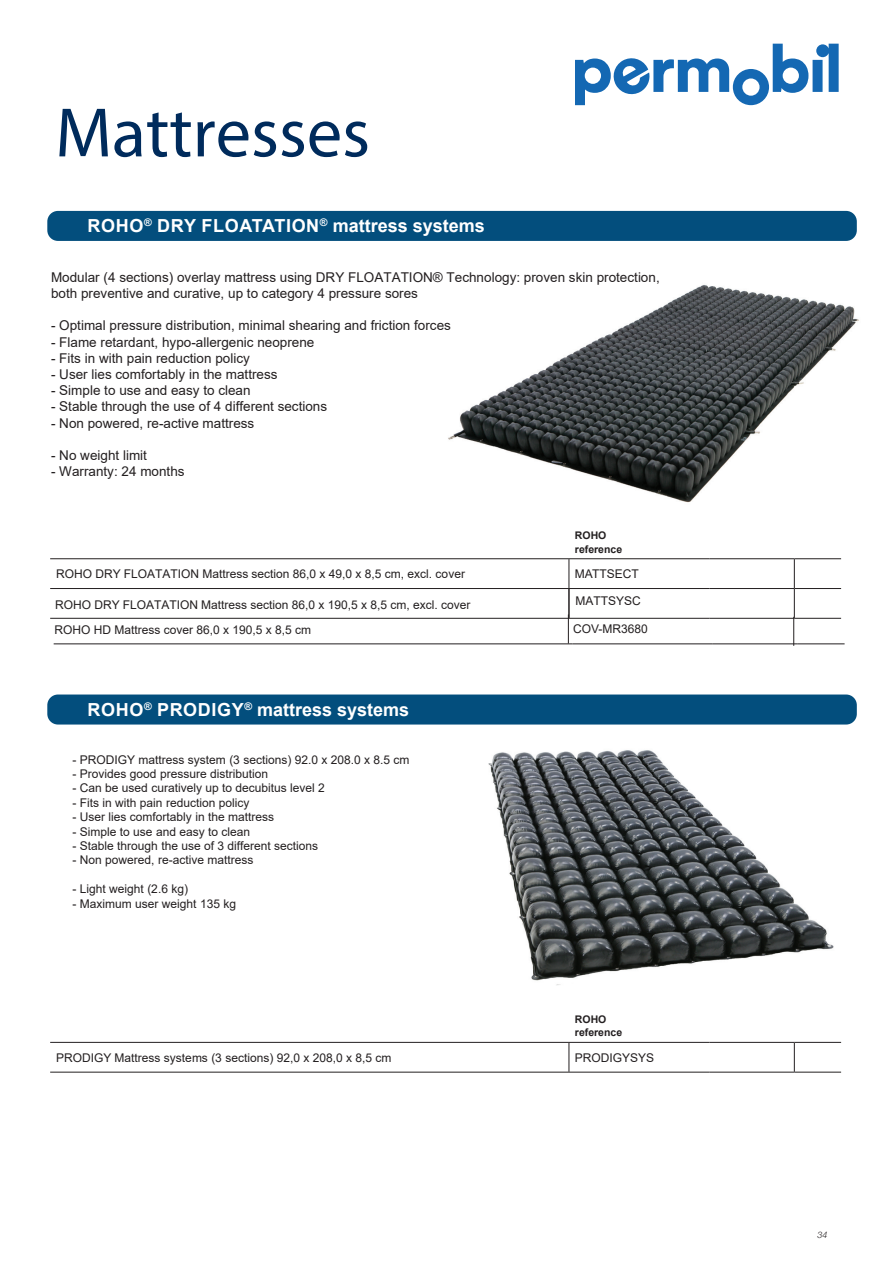
<style>
.page{position:relative;width:893px;height:1263px;background:#fff}
.page>*{position:absolute;margin:0;border:0;box-sizing:border-box;transform-origin:0 0}
.PRIJS_KOP_1{font:70.5px "Myriad Pro";color:#002b5c}
.PRIJS_-_kop_in_blauw{font:700 18px "Arial";letter-spacing:.035em;color:#fff}
.t1{font:13.5px/16.2px "Arial";color:#231f20}
.PRIJS_-_opsomming{font:12px "Arial";color:#231f20}
.PRIJSTABEL_-_content{font:12px "Arial";color:#231f20}
.PRIJSTABEL_-_kop_1{font:700 10.5px/13.5px "Arial";color:#231f20}
.t2{font:italic 9px "Helvetica Neue";color:#231f20}
.s1{font-style:inherit}
</style>
<div class="page">
<svg style="left:575px;top:44px;width:264px;height:61px"></svg>
<img style="left:448px;top:285px;width:411px;height:218px">
<img style="left:488px;top:750px;width:346px;height:235px">
<div style="left:47px;top:211px;width:810px;height:30px;background:#034e7d;border-radius:11px"></div>
<div style="left:47px;top:694px;width:810px;height:30px;background:#034e7d;border-radius:11px"></div>
<hr style="left:50px;top:558px;width:519px;height:1px;background:#231f20">
<hr style="left:569px;top:558px;width:140px;height:1px;background:#231f20">
<hr style="left:709px;top:558px;width:85px;height:1px;background:#231f20">
<hr style="left:794px;top:558px;width:47px;height:1px;background:#231f20">
<hr style="left:50px;top:588px;width:519px;height:1px;background:#231f20">
<hr style="left:569px;top:588px;width:140px;height:1px;background:#231f20">
<hr style="left:709px;top:588px;width:85px;height:1px;background:#231f20">
<hr style="left:794px;top:588px;width:47px;height:1px;background:#231f20">
<hr style="left:50px;top:618px;width:519px;height:1px;background:#231f20">
<hr style="left:569px;top:618px;width:140px;height:1px;background:#231f20">
<hr style="left:709px;top:618px;width:85px;height:1px;background:#231f20">
<hr style="left:794px;top:618px;width:47px;height:1px;background:#231f20">
<hr style="left:50px;top:1042px;width:519px;height:1px;background:#231f20">
<hr style="left:569px;top:1042px;width:140px;height:1px;background:#231f20">
<hr style="left:709px;top:1042px;width:85px;height:1px;background:#231f20">
<hr style="left:794px;top:1042px;width:47px;height:1px;background:#231f20">
<hr style="left:50px;top:1072px;width:519px;height:1px;background:#231f20">
<hr style="left:569px;top:1072px;width:140px;height:1px;background:#231f20">
<hr style="left:709px;top:1072px;width:85px;height:1px;background:#231f20">
<hr style="left:794px;top:1072px;width:47px;height:1px;background:#231f20">
<svg style="left:569px;top:1043px;width:1px;height:29px"></svg>
<svg style="left:794px;top:1043px;width:1px;height:29px"></svg>
<hr style="left:54px;top:643px;width:518px;height:1px;background:#231f20">
<hr style="left:572px;top:643px;width:141px;height:1px;background:#231f20">
<hr style="left:713px;top:643px;width:85px;height:1px;background:#231f20">
<hr style="left:798px;top:643px;width:47px;height:1px;background:#231f20">
<svg style="left:568px;top:559px;width:2px;height:84px"></svg>
<svg style="left:793px;top:559px;width:2px;height:87px"></svg>
<p class="PRIJS_KOP_1" style="left:55px;top:89px;width:316px">Mattresses</p>
<p class="PRIJS_-_kop_in_blauw" style="left:87px;top:213px;width:399px">ROHO<sup>®</sup> DRY FLOATATION<sup>®</sup> mat<span class="s1">t</span>r<span class="s1">e</span>s<span class="s1">s</span> syste<span class="s1">ms</span></p>
<p class="t1" style="left:51px;top:269px;width:610px">Modular (4 sections) overlay mattress using DRY FLOATATION® Technology: proven skin protection, both preventive and curative, up to category 4 pressure sores</p>
<p class="t1" style="left:51px;top:317px;width:401px">- Optimal pressure distribution, minimal shearing and friction forces</p>
<p class="t1" style="left:51px;top:334px;width:265px">- Flame retardant, hypo-allergenic neoprene</p>
<p class="t1" style="left:51px;top:350px;width:200px">- Fits in with pain reduction policy</p>
<p class="t1" style="left:51px;top:366px;width:228px">- User lies comfortably in the mattress</p>
<p class="t1" style="left:51px;top:382px;width:201px">- Simple to use and easy to clean</p>
<p class="t1" style="left:51px;top:398px;width:278px">- Stable through the use of 4 different sections</p>
<p class="t1" style="left:51px;top:415px;width:205px">- Non powered, re-active mattress</p>
<p class="t1" style="left:51px;top:447px;width:98px">- No weight limit</p>
<p class="t1" style="left:51px;top:463px;width:135px">- Warranty: 24 months</p>
<p class="PRIJSTABEL_-_kop_1" style="left:575px;top:529px;width:49px">ROHO referen<span class="s1">ce</span></p>
<p class="PRIJSTABEL_-_content" style="left:56px;top:565px;width:410px">ROHO DRY FLOATATION Ma<span class="s1">t</span>tr<span class="s1">e</span>s<span class="s1">s</span> secti<span class="s1">on</span> 86,0 x 49,0 x 8,5 cm, excl. <span class="s1">cover</span></p>
<p class="PRIJSTABEL_-_content" style="left:575px;top:565px;width:65px">MATTSECT</p>
<p class="PRIJSTABEL_-_content" style="left:55px;top:596px;width:417px">ROHO DRY FLOATATION Ma<span class="s1">t</span>tr<span class="s1">e</span>s<span class="s1">s</span> secti<span class="s1">on</span> 86,0 x 190,5 x 8,5 cm, excl. <span class="s1">cover</span></p>
<p class="PRIJSTABEL_-_content" style="left:575px;top:593px;width:67px">MATTSYSC</p>
<p class="PRIJSTABEL_-_content" style="left:54px;top:621px;width:258px">ROHO HD Ma<span class="s1">t</span>tr<span class="s1">ess cover</span> 86,0 x 190,5 x 8,5 cm</p>
<p class="PRIJSTABEL_-_content" style="left:573px;top:621px;width:76px">COV-MR3680</p>
<p class="PRIJS_-_kop_in_blauw" style="left:87px;top:697px;width:323px">ROHO<sup>®</sup> PRODIGY<sup>®</sup> mat<span class="s1">t</span>r<span class="s1">e</span>s<span class="s1">s</span> syste<span class="s1">ms</span></p>
<p class="PRIJS_-_opsomming" style="left:73px;top:751px;width:338px">- PRODIGY mattress system (3 sections) 92.0 x 208.0 x 8.5 cm</p>
<p class="PRIJS_-_opsomming" style="left:73px;top:765px;width:197px">- Provides good pressure distribution</p>
<p class="PRIJS_-_opsomming" style="left:73px;top:780px;width:254px">- Can be used curatively up to decubitus level 2</p>
<p class="PRIJS_-_opsomming" style="left:73px;top:794px;width:178px">- Fits in with pain reduction policy</p>
<p class="PRIJS_-_opsomming" style="left:73px;top:809px;width:203px">- User lies comfortably in the mattress</p>
<p class="PRIJS_-_opsomming" style="left:73px;top:823px;width:179px">- Simple to use and easy to clean</p>
<p class="PRIJS_-_opsomming" style="left:73px;top:837px;width:247px">- Stable through the use of 3 different sections</p>
<p class="PRIJS_-_opsomming" style="left:73px;top:852px;width:182px">- Non powered, re-active mattress</p>
<p class="PRIJS_-_opsomming" style="left:73px;top:881px;width:117px">- Light weight (2.6 kg)</p>
<p class="PRIJS_-_opsomming" style="left:73px;top:895px;width:165px">- Maximum user weight 135 kg</p>
<p class="PRIJSTABEL_-_kop_1" style="left:575px;top:1012px;width:49px">ROHO referen<span class="s1">ce</span></p>
<p class="PRIJSTABEL_-_content" style="left:56px;top:1049px;width:337px">PRODIGY Mat<span class="s1">t</span>r<span class="s1">e</span>ss <span class="s1">s</span>ystem<span class="s1">s</span> (3 secti<span class="s1">ons</span>) 92,0 x 208,0 x 8,5 cm</p>
<p class="PRIJSTABEL_-_content" style="left:575px;top:1049px;width:81px">PRODIGYSYS</p>
<p class="t2" style="left:818px;top:1229px;width:12px">34</p>
</div>
